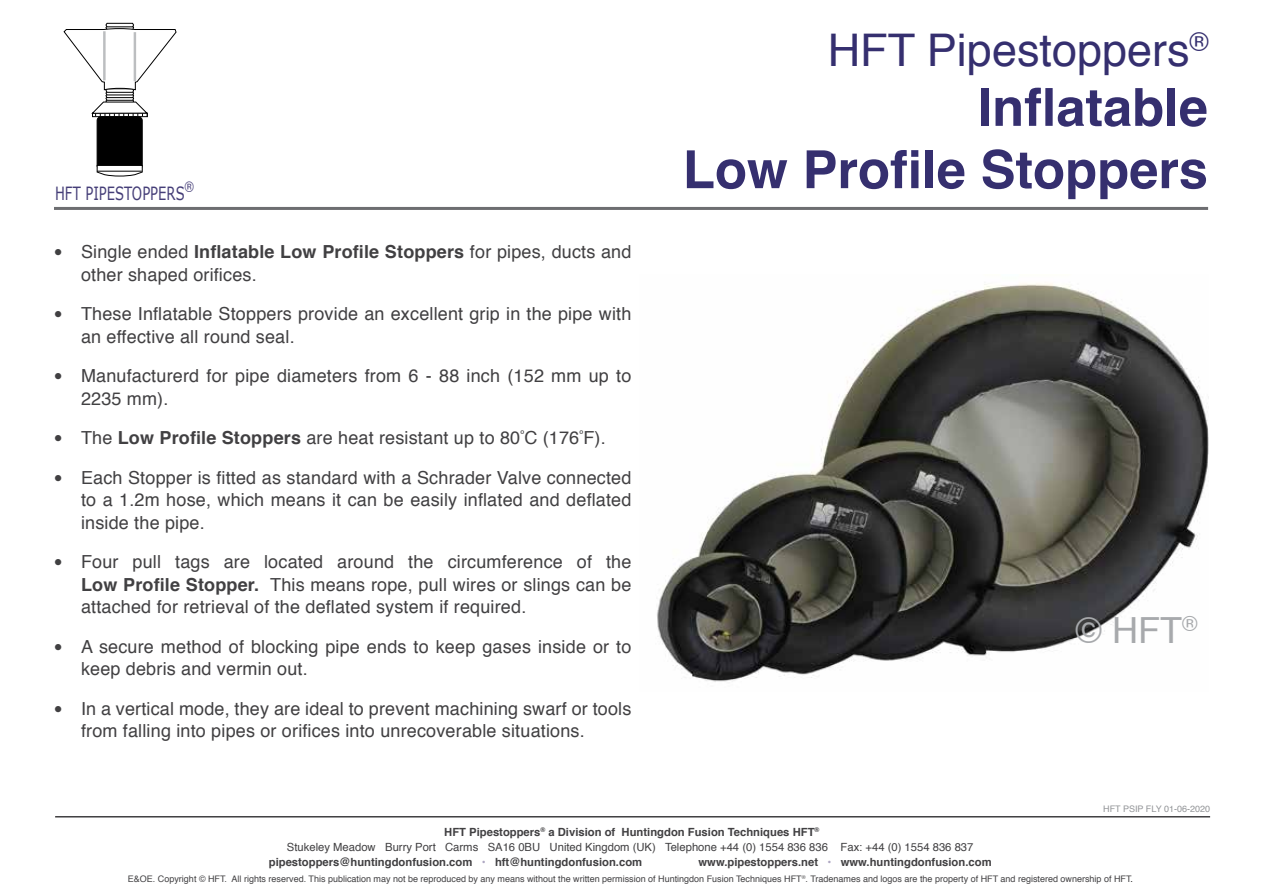
<style>
.page{position:relative;width:1263px;height:893px;background:#fff}
.page>*{position:absolute;margin:0;border:0;box-sizing:border-box;transform-origin:0 0}
.t1{font:700 52.5px/62.2px "Helvetica";color:#352f6f;text-align:right}
.t2{font:45px "Helvetica";color:#352f6f}
.t3{font:36px "Helvetica";color:#a7a9ac}
.t4{font:18.15px "Verdana";color:#453e78;scale:.72 1}
.t5{font:18px/22.5px "Helvetica";letter-spacing:.01em;color:#414042}
.t6{font:14.7px "Helvetica";color:#453e78;scale:.83 1}
.t7{font:700 11.25px "Helvetica";color:#414042}
.t8{font:11.25px "Helvetica";color:#414042}
.t9{font:9px "Helvetica";color:#414042}
.t10{font:9px "Helvetica";color:#939598}
.s1{font-family:"Tahoma"}
.s2{font-weight:700}
.s3{color:#aea7c2}
.s4{color:#000}
</style>
<div class="page">
<hr style="left:54px;top:207px;width:1154px;height:3px;background:#6d6e71">
<svg style="left:92px;top:116px;width:56px;height:1px"></svg>
<div style="left:97px;top:117px;width:45px;height:52px;background:#000;border-radius:4px"></div>
<div style="left:97px;top:116px;width:46px;height:54px;border:1px solid #000;border-radius:4px"></div>
<svg style="left:96px;top:165px;width:47px;height:12px"></svg>
<svg style="left:64px;top:22px;width:113px;height:94px"></svg>
<hr style="left:134px;top:32px;width:2px;height:49px;background:#bcbec0">
<hr style="left:103px;top:31px;width:3px;height:49px;background:#bcbec0">
<hr style="left:97px;top:171px;width:45px;height:1px;background:#000">
<hr style="left:55px;top:816px;width:1155px;height:1px;background:#414042">
<img style="left:657px;top:283px;width:552px;height:399px">
<p class="t6" style="left:185px;top:175px;width:12px">®</p>
<p class="t4" style="left:55px;top:181px;width:182px">HFT PIPESTOPPERS</p>
<p class="t5" style="left:81px;top:241px;width:552px;text-indent:-27px"><span class="s1">•</span> Single ended <span class="s2">Inflatable Low Profile Stoppers</span> for pipes, ducts and other shaped orifices.</p>
<p class="t5" style="left:81px;top:303px;width:552px;text-indent:-27px"><span class="s1">•</span> These Inflatable Stoppers provide an excellent grip in the pipe with an effective all round seal.</p>
<p class="t5" style="left:81px;top:365px;width:552px;text-indent:-27px"><span class="s1">•</span> Manufacturerd for pipe diameters from 6 - 88 inch (152 mm up to<br>2235 mm).</p>
<p class="t5" style="left:54px;top:427px;width:553px"><span class="s1">•</span> The <span class="s2">Low Profile Stoppers</span> are heat resistant up to 80<sup>º</sup>C (176<sup>º</sup>F).</p>
<p class="t5" style="left:81px;top:467px;width:552px;text-align:justify;text-indent:-27px"><span class="s1">•</span> Each Stopper is fitted as standard with a Schrader Valve connected to a 1.2m hose, which means it can be easily inflated and deflated inside the pipe.</p>
<p class="t5" style="left:81px;top:551px;width:552px;text-align:justify;text-indent:-27px"><span class="s1">•</span> Four pull tags are located around the circumference of the <span class="s2">Low Profile Stopper.</span> This means rope, pull wires or slings can be attached for retrieval of the deflated system if required.</p>
<p class="t5" style="left:81px;top:636px;width:552px;text-indent:-27px"><span class="s1">•</span> A secure method of blocking pipe ends to keep gases inside or to keep debris and vermin out.</p>
<p class="t5" style="left:81px;top:698px;width:552px;text-indent:-27px"><span class="s1">•</span> In a vertical mode, they are ideal to prevent machining swarf or tools from falling into pipes or orifices into unrecoverable situations.</p>
<h2 class="t2" style="left:828px;top:16px;width:383px">HFT Pipestoppers<sup>®</sup></h2>
<h1 class="t1" style="left:683px;top:77px;width:527px">Inflatable<br>Low Profile Stoppers</h1>
<h3 class="t3" style="left:1075px;top:602px;width:123px">© HFT<sup>®</sup></h3>
<p class="t10" style="left:1103px;top:802px;width:108px">HFT PSIP FLY 01-06-2020</p>
<p class="t7" style="left:444px;top:822px;width:377px">HFT Pipestoppers<sup>®</sup> a Division of Huntingdon Fusion Techniques HFT<sup>®</sup></p>
<p class="t8" style="left:287px;top:838px;width:688px">Stukeley Meadow Burry Port Carms SA16 0BU United Kingdom (UK) Telephone +44 (0) 1554 836 836 Fax: +44 (0) 1554 836 837</p>
<p class="t7" style="left:269px;top:853px;width:375px">pipestoppers@huntingdonfusion.com <span class="s3">•</span> hft@huntingdonfusion.com</p>
<p class="t7" style="left:698px;top:853px;width:295px">www.pipestoppers.net <span class="s3">•</span> www.huntingdonfusion.com</p>
<p class="t9" style="left:128px;top:872px;width:1007px">E&amp;OE. Copyright © HFT. All rights reserved. This publication may not be reproduced by any means without the written permission of Huntingdon Fusion Techniques HFT<sup>®</sup>. Tradenames and logos are the property of HFT and registered ownership of HFT<span class="s4">.</span></p>
</div>
